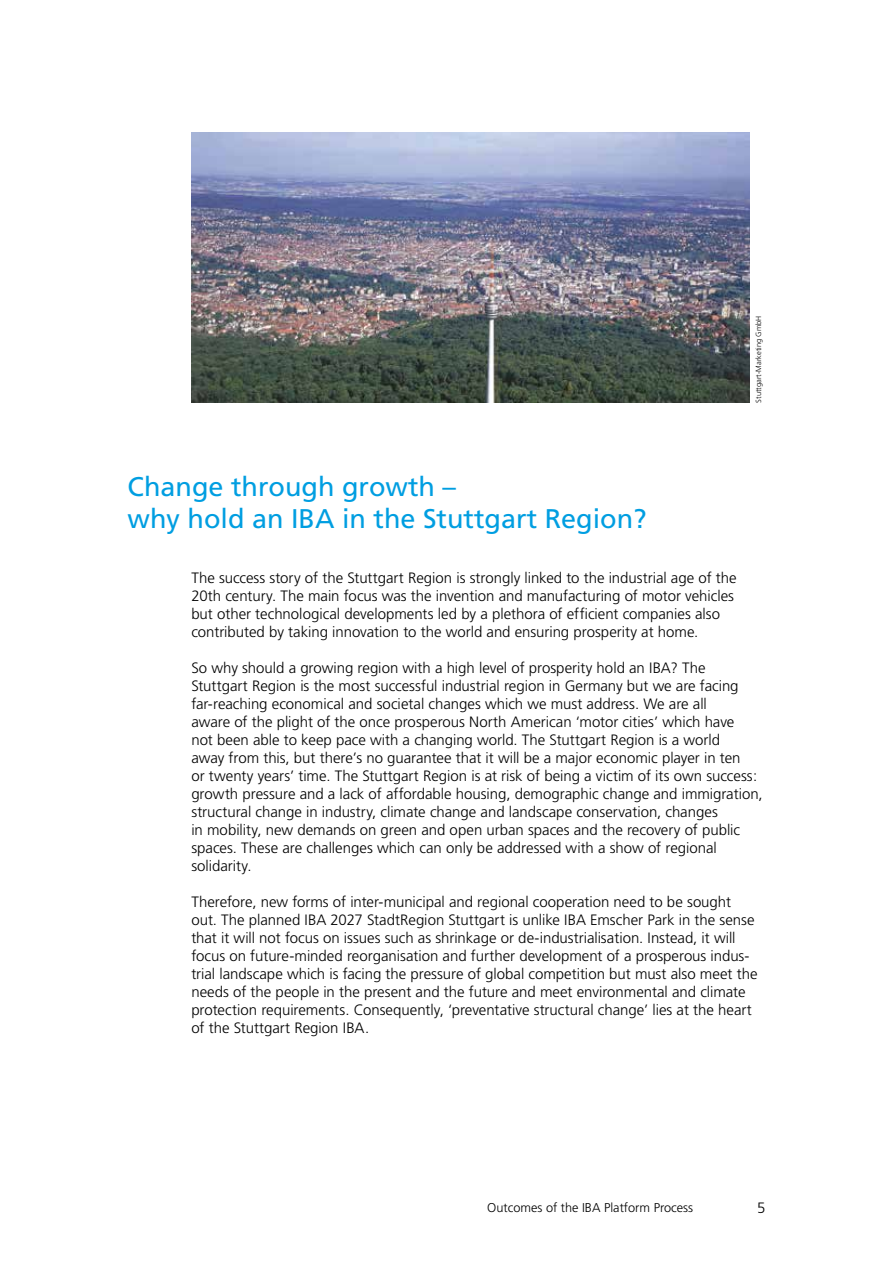
<style>
.page{position:relative;width:893px;height:1263px;background:#fff}
.page>*{position:absolute;margin:0;border:0;box-sizing:border-box;transform-origin:0 0}
.t1{font:27px/32.4px "Frutiger";color:#009ee1}
.t2{font:300 15px/18px "Frutiger";color:#000}
.t3{font:300 12.75px "Frutiger";color:#000}
.t4{font:300 7.5px "Frutiger";color:#000}
</style>
<div class="page">
<img style="left:191px;top:133px;width:559px;height:270px">
<p class="t4" style="left:755px;top:403px;width:88px;rotate:-90deg">Stuttgart-Marketing GmbH</p>
<h1 class="t1" style="left:128px;top:472px;width:521px">Change through growth –<br>why hold an IBA in the Stuttgart Region?</h1>
<p class="t2" style="left:191px;top:569px;width:547px">The success story of the Stuttgart Region is strongly linked to the industrial age of the 20th century. The main focus was the invention and manufacturing of motor vehicles but other technological developments led by a plethora of efficient companies also contributed by taking innovation to the world and ensuring prosperity at home.</p>
<p class="t2" style="left:191px;top:659px;width:573px">So why should a growing region with a high level of prosperity hold an IBA? The Stuttgart Region is the most successful industrial region in Germany but we are facing far-reaching economical and societal changes which we must address. We are all<br>aware of the plight of the once prosperous North American ‘motor cities’ which have<br>not been able to keep pace with a changing world. The Stuttgart Region is a world<br>away from this, but there’s no guarantee that it will be a major economic player in ten<br>or twenty years’ time. The Stuttgart Region is at risk of being a victim of its own success: growth pressure and a lack of affordable housing, demographic change and immigration, structural change in industry, climate change and landscape conservation, changes<br>in mobility, new demands on green and open urban spaces and the recovery of public spaces. These are challenges which can only be addressed with a show of regional solidarity.</p>
<p class="t2" style="left:191px;top:893px;width:568px">Therefore, new forms of inter-municipal and regional cooperation need to be sought out. The planned IBA 2027 StadtRegion Stuttgart is unlike IBA Emscher Park in the sense that it will not focus on issues such as shrinkage or de-industrialisation. Instead, it will focus on future-minded reorganisation and further development of a prosperous indus&shy;trial landscape which is facing the pressure of global competition but must also meet the needs of the people in the present and the future and meet environmental and climate protection requirements. Consequently, ‘preventative structural change’ lies at the heart of the Stuttgart Region IBA.</p>
<p class="t3" style="left:487px;top:1201px;width:207px">Outcomes of the IBA Platform Process</p>
<p class="t2" style="left:757px;top:1199px;width:10px">5</p>
</div>
